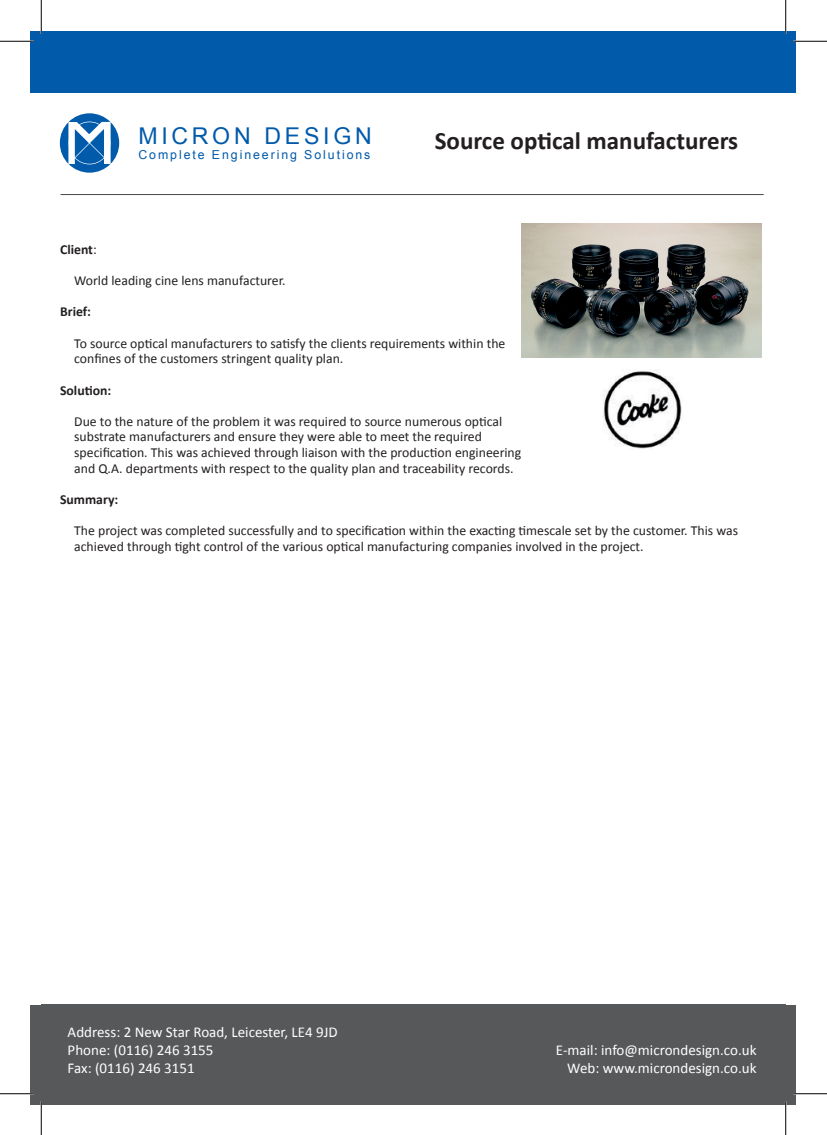
<style>
.page{position:relative;width:827px;height:1135px;background:#fff}
.page>*{position:absolute;margin:0;border:0;box-sizing:border-box;transform-origin:0 0}
.t1{font:700 25px "Calibri";color:#231f20}
.t2{font:23.12px "Arial";letter-spacing:.16em;color:#015aaa}
.t3{font:15px/18px "Calibri";color:#fff}
.t4{font:13.75px/15.6px "Calibri";color:#231f20}
.t5{font:700 13.75px "Calibri";color:#231f20}
.t6{font:12.38px "Arial";letter-spacing:.155em;color:#015aaa}
.s1{font-weight:400}
</style>
<div class="page">
<div style="left:31px;top:31px;width:765px;height:61px;background:#015aaa"></div>
<div style="left:31px;top:1005px;width:765px;height:99px;background:#57585a"></div>
<hr style="left:61px;top:194px;width:702px;height:1px;background:#454849">
<div style="left:60px;top:113px;width:59px;height:60px;background:#015aaa;border-radius:50%"></div>
<svg style="left:68px;top:122px;width:43px;height:42px"></svg>
<img style="left:522px;top:223px;width:239px;height:134px">
<img style="left:603px;top:369px;width:79px;height:80px">
<hr style="left:0;top:40px;width:34px;height:2px;background:#fff">
<hr style="left:793px;top:40px;width:34px;height:2px;background:#fff">
<hr style="left:40px;top:0;width:2px;height:34px;background:#fff">
<hr style="left:40px;top:1101px;width:2px;height:34px;background:#fff">
<hr style="left:0;top:41px;width:34px;height:1px;background:#000">
<hr style="left:793px;top:41px;width:34px;height:1px;background:#000">
<hr style="left:0;top:1093px;width:34px;height:1px;background:#000">
<hr style="left:793px;top:1093px;width:34px;height:1px;background:#000">
<hr style="left:41px;top:0;width:1px;height:34px;background:#000">
<hr style="left:41px;top:1101px;width:1px;height:34px;background:#000">
<hr style="left:785px;top:0;width:1px;height:34px;background:#000">
<hr style="left:785px;top:1101px;width:1px;height:34px;background:#000">
<h2 class="t2" style="left:138px;top:121px;width:235px">MICRON DESIGN</h2>
<p class="t6" style="left:138px;top:146px;width:233px">Complete Engineering Solutions</p>
<h1 class="t1" style="left:435px;top:125px;width:305px">Source optical manufacturers</h1>
<p class="t5" style="left:60px;top:241px;width:38px">Client<span class="s1">:</span></p>
<p class="t4" style="left:74px;top:272px;width:213px">World leading cine lens manufacturer.</p>
<p class="t5" style="left:60px;top:303px;width:32px">Brief:</p>
<p class="t4" style="left:74px;top:335px;width:432px">To source optical manufacturers to satisfy the clients requirements within the confines of the customers stringent quality plan.</p>
<p class="t5" style="left:60px;top:381px;width:53px">Solution:</p>
<p class="t4" style="left:74px;top:413px;width:448px">Due to the nature of the problem it was required to source numerous optical substrate manufacturers and ensure they were able to meet the required specification. This was achieved through liaison with the production engineering and Q.A. departments with respect to the quality plan and traceability records.</p>
<p class="t5" style="left:60px;top:491px;width:60px">Summary:</p>
<p class="t4" style="left:74px;top:522px;width:665px">The project was completed successfully and to specification within the exacting timescale set by the customer. This was achieved through tight control of the various optical manufacturing companies involved in the project.</p>
<p class="t3" style="left:68px;top:1022px;width:272px">Address: 2 New Star Road, Leicester, LE4 9JD<br>Phone: (0116) 246 3155<br>Fax: (0116) 246 3151</p>
<p class="t3" style="left:556px;top:1040px;width:202px;text-align:right">E-mail: info@microndesign.co.uk<br>Web: www.microndesign.co.uk</p>
</div>
